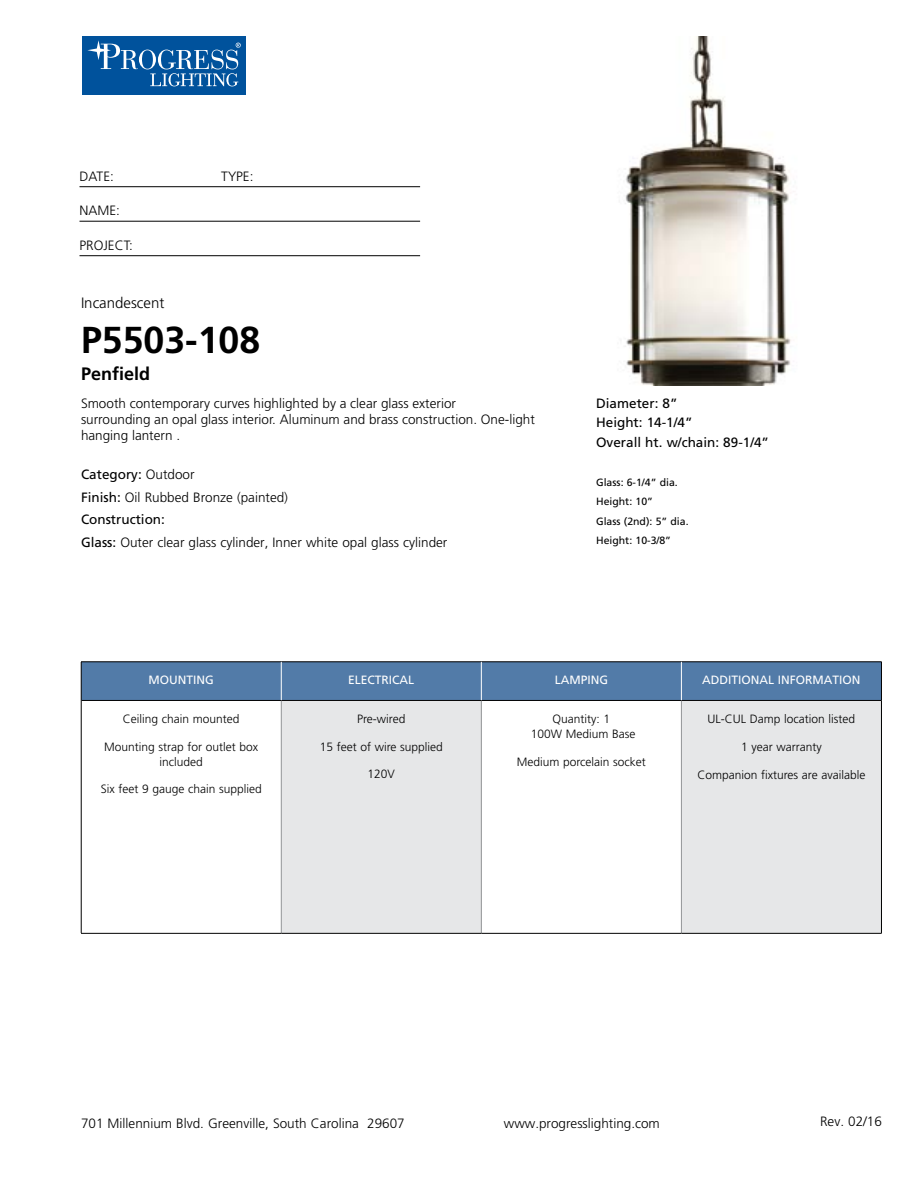
<style>
.page{position:relative;width:918px;height:1188px;background:#fff}
.page>*{position:absolute;margin:0;border:0;box-sizing:border-box;transform-origin:0 0}
.t1{font:700 37.5px "Frutiger LT Std";color:#000}
.t2{font:700 18px "Frutiger LT Std";color:#000}
.t3{font:300 15px "Frutiger LT Std";color:#000}
.t4{font:300 13.5px/22.5px "Frutiger LT Std";color:#000}
.t5{font:13.5px/19.5px "Frutiger LT Std";color:#000}
.t6{font:300 12px/15px "Frutiger LT Std";color:#000;text-align:center}
.t7{font:12px "Frutiger LT Std";color:#fff}
.t8{font:10.5px/19.5px "Frutiger LT Std";color:#000}
.s1{font-weight:400}
</style>
<div class="page">
<div style="left:82px;top:36px;width:164px;height:59px;background:#00529c"></div>
<svg style="left:139px;top:50px;width:17px;height:19px"></svg>
<div style="left:142px;top:50px;width:11px;height:19px;background:#00529c;border-radius:50%"></div>
<svg style="left:87px;top:40px;width:51px;height:29px"></svg>
<svg style="left:150px;top:43px;width:91px;height:43px"></svg>
<hr style="left:80px;top:186px;width:340px;height:1px;background:#000">
<hr style="left:80px;top:221px;width:340px;height:1px;background:#000">
<hr style="left:80px;top:255px;width:340px;height:1px;background:#000">
<div style="left:82px;top:663px;width:799px;height:37px;background:#527ba8"></div>
<div style="left:281px;top:700px;width:200px;height:233px;background:#e6e7e8"></div>
<div style="left:681px;top:700px;width:200px;height:233px;background:#e6e7e8"></div>
<hr style="left:281px;top:701px;width:1px;height:232px;background:#939598">
<hr style="left:481px;top:701px;width:1px;height:232px;background:#939598">
<hr style="left:681px;top:701px;width:1px;height:232px;background:#939598">
<hr style="left:81px;top:700px;width:200px;height:1px;background:#000">
<hr style="left:281px;top:700px;width:200px;height:1px;background:#000">
<hr style="left:481px;top:700px;width:200px;height:1px;background:#000">
<hr style="left:681px;top:700px;width:200px;height:1px;background:#000">
<hr style="left:81px;top:933px;width:200px;height:1px;background:#000">
<hr style="left:281px;top:933px;width:200px;height:1px;background:#000">
<hr style="left:481px;top:933px;width:200px;height:1px;background:#000">
<hr style="left:681px;top:933px;width:201px;height:1px;background:#000">
<hr style="left:81px;top:662px;width:200px;height:1px;background:#000">
<hr style="left:81px;top:662px;width:1px;height:38px;background:#000">
<hr style="left:281px;top:662px;width:200px;height:1px;background:#000">
<hr style="left:481px;top:662px;width:200px;height:1px;background:#000">
<hr style="left:681px;top:662px;width:201px;height:1px;background:#000">
<hr style="left:881px;top:662px;width:1px;height:38px;background:#000">
<hr style="left:81px;top:700px;width:1px;height:233px;background:#000">
<hr style="left:881px;top:700px;width:1px;height:233px;background:#000">
<hr style="left:281px;top:662px;width:1px;height:38px;background:#fff">
<hr style="left:681px;top:662px;width:1px;height:38px;background:#fff">
<hr style="left:481px;top:662px;width:1px;height:38px;background:#fff">
<img style="left:625px;top:36px;width:166px;height:349px">
<p class="t4" style="left:80px;top:165px;width:36px">DATE:</p>
<p class="t4" style="left:221px;top:165px;width:34px">TYPE:</p>
<p class="t4" style="left:80px;top:200px;width:42px">NAME:</p>
<p class="t4" style="left:80px;top:234px;width:55px">PROJECT:</p>
<p class="t3" style="left:81px;top:294px;width:85px">Incandescent</p>
<h1 class="t1" style="left:81px;top:318px;width:181px">P5503-108</h1>
<h2 class="t2" style="left:81px;top:363px;width:71px">Penfield</h2>
<p class="t4" style="left:81px;top:395px;width:455px;line-height:16.2px">Smooth contemporary curves highlighted by a clear glass exterior<br>surrounding an opal glass interior. Aluminum and brass construction. One-light hanging lantern .</p>
<p class="t4" style="left:81px;top:463px;width:368px"><span class="s1">Category:</span> Outdoor<br><span class="s1">Finish:</span> Oil Rubbed Bronze (painted)<br><span class="s1">Construction:<br>Glass:</span> Outer clear glass cylinder, Inner white opal glass cylinder</p>
<p class="t5" style="left:596px;top:393px;width:174px">Diameter: 8”<br>Height: 14-1/4”<br>Overall ht. w/chain: 89-1/4”</p>
<p class="t8" style="left:596px;top:472px;width:94px">Glass: 6-1/4” dia.<br>Height: 10”<br>Glass (2nd): 5” dia.<br>Height: 10-3/8”</p>
<p class="t7" style="left:149px;top:673px;width:67px">MOUNTING</p>
<p class="t7" style="left:348px;top:673px;width:68px">ELECTRICAL</p>
<p class="t7" style="left:555px;top:673px;width:55px">LAMPING</p>
<p class="t7" style="left:702px;top:673px;width:160px">ADDITIONAL INFORMATION</p>
<p class="t6" style="left:123px;top:711px;width:118px">Ceiling chain mounted</p>
<p class="t6" style="left:104px;top:739px;width:156px">Mounting strap for outlet box included</p>
<p class="t6" style="left:101px;top:782px;width:163px">Six feet 9 gauge chain supplied</p>
<p class="t6" style="left:357px;top:712px;width:50px">Pre-wired</p>
<p class="t6" style="left:320px;top:739px;width:125px">15 feet of wire supplied</p>
<p class="t6" style="left:368px;top:767px;width:29px">120V</p>
<p class="t6" style="left:708px;top:712px;width:149px">UL-CUL Damp location listed</p>
<p class="t6" style="left:741px;top:739px;width:82px">1 year warranty</p>
<p class="t6" style="left:697px;top:767px;width:169px">Companion fixtures are available</p>
<p class="t6" style="left:531px;top:712px;width:106px">Quantity: 1<br>100W Medium Base</p>
<p class="t6" style="left:517px;top:754px;width:131px">Medium porcelain socket</p>
<p class="t4" style="left:81px;top:1112px;width:325px">701 Millennium Blvd. Greenville, South Carolina 29607</p>
<p class="t4" style="left:504px;top:1112px;width:158px">www.progresslighting.com</p>
<p class="t4" style="left:820px;top:1110px;width:63px">Rev. 02/16</p>
</div>
